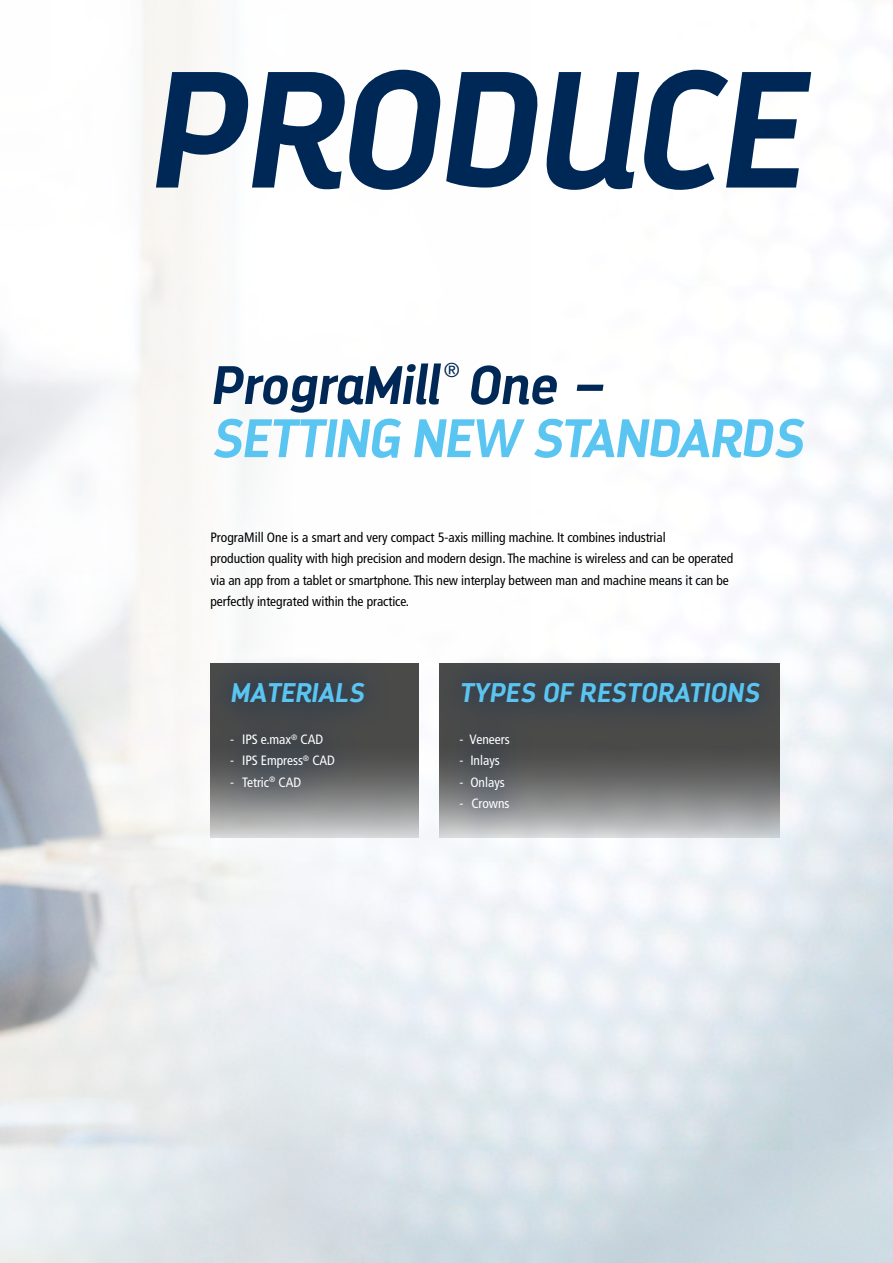
<style>
.page{position:relative;width:893px;height:1263px;background:#fff}
.page>*{position:absolute;margin:0;border:0;box-sizing:border-box;transform-origin:0 0}
.Klein{font:italic 700 165px "Darwin Alt";letter-spacing:-.005em;color:#002856}
.Titel_bld{font:italic 700 54px "Darwin Alt";letter-spacing:-.01em;color:#5bc5f2}
.Titel_bld-2{font:italic 700 54px "Darwin Alt";letter-spacing:-.01em;color:#002856}
.Klein-2{font:italic 700 27px "Darwin Alt";letter-spacing:.01em;color:#5bc5f2}
.Titel_bld-3{font:300 20.1px "Frutiger";color:#002856}
.Copy_reg{font:condensed 13.5px/21.3px "Frutiger";letter-spacing:-.005em;color:#000}
.Klein-3{font:condensed 13.5px "Frutiger";letter-spacing:-.005em;color:#fff}
.Fliesstext_9_11{font:condensed 13.5px "Frutiger";color:#fff}
</style>
<div class="page">
<svg style="left:210px;top:663px;width:209px;height:175px;background:#909191"></svg>
<svg style="left:204px;top:653px;width:188px;height:162px;background:#636568"></svg>
<svg style="left:435px;top:653px;width:352px;height:183px;background:#707274"></svg>
<p class="Klein" style="left:147px;top:29px;width:656px">PRODUCE</p>
<p class="Titel_bld-2" style="left:210px;top:352px;width:229px">PrograMill</p>
<p class="Titel_bld-3" style="left:444px;top:359px;width:18px">®</p>
<p class="Titel_bld-2" style="left:467px;top:352px;width:136px">One –</p>
<p class="Titel_bld" style="left:210px;top:405px;width:594px">SETTING NEW STANDARDS</p>
<p class="Copy_reg" style="left:210px;top:527px;width:524px">PrograMill One is a smart and very compact 5-axis milling machine. It combines industrial<br>production quality with high precision and modern design. The machine is wireless and can be operated via an app from a tablet or smartphone. This new interplay between man and machine means it can be perfectly integrated within the practice.</p>
<p class="Klein-2" style="left:230px;top:676px;width:135px">MATERIALS</p>
<p class="Klein-3" style="left:230px;top:732px;width:94px">- IPS e.max<sup>®</sup> CAD</p>
<p class="Klein-3" style="left:230px;top:753px;width:106px">- IPS Empress<sup>®</sup> CAD</p>
<p class="Klein-3" style="left:230px;top:774px;width:72px">- Tetric<sup>®</sup> CAD</p>
<p class="Klein-2" style="left:459px;top:676px;width:301px">TYPES OF RESTORATIONS</p>
<p class="Fliesstext_9_11" style="left:459px;top:732px;width:52px">- Veneers</p>
<p class="Fliesstext_9_11" style="left:459px;top:753px;width:42px">- Inlays</p>
<p class="Fliesstext_9_11" style="left:459px;top:774px;width:47px">- Onlays</p>
<p class="Klein-3" style="left:459px;top:795px;width:52px">- Crowns</p>
</div>
